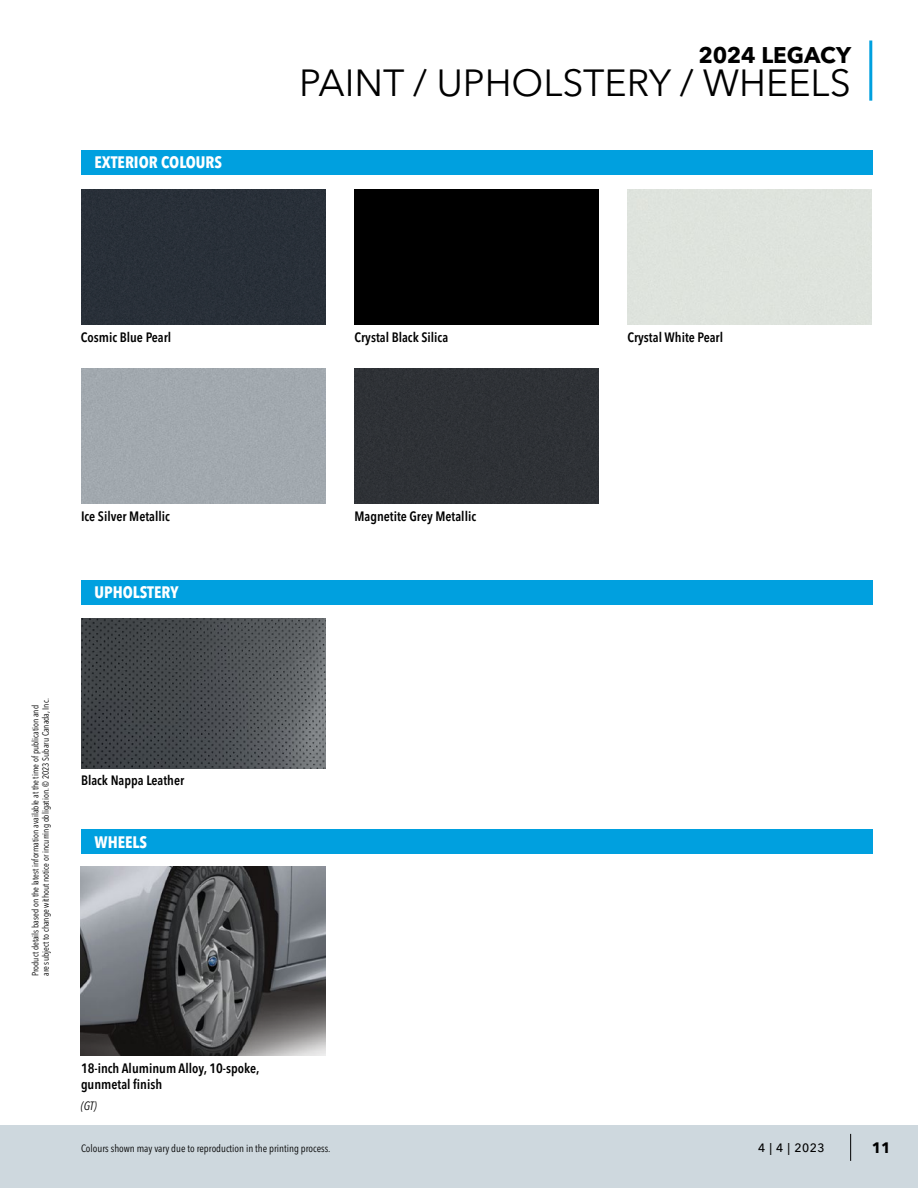
<style>
.page{position:relative;width:918px;height:1188px;background:#fff}
.page>*{position:absolute;margin:0;border:0;box-sizing:border-box;transform-origin:0 0}
.t1{font:37.5px "Avenir Next LT Pro";color:#000}
.t2{font:700 22.5px "Avenir Next LT Pro";letter-spacing:-.005em;color:#000}
.t3{font:700 condensed 16.5px "Avenir Next LT Pro";color:#fff}
.t4{font:700 15px "Avenir Next LT Pro";color:#000}
.t5{font:600 condensed 13.5px/16.2px "Avenir Next LT Pro";color:#000}
.t6{font:500 12px "Avenir Next LT Pro";color:#000}
.t7{font:italic condensed 12px "Avenir Next LT Pro";color:#000}
.t8{font:condensed 10.5px "Avenir Next LT Pro";color:#000}
.t9{font:condensed 9px/10.5px "Avenir Next LT Pro";color:#000}
</style>
<div class="page">
<div style="left:0;top:1125px;width:918px;height:63px;background:#ced8de"></div>
<svg style="left:850px;top:1134px;width:1px;height:27px"></svg>
<div style="left:354px;top:369px;width:245px;height:135px;background:#2e3136"></div>
<div style="left:354px;top:190px;width:245px;height:135px;background:#000"></div>
<div style="left:81px;top:369px;width:245px;height:135px;background:#a1a8ae"></div>
<div style="left:81px;top:190px;width:245px;height:135px;background:#293039"></div>
<img style="left:81px;top:866px;width:244px;height:189px">
<img style="left:81px;top:618px;width:244px;height:150px">
<hr style="left:869px;top:40px;width:3px;height:61px;background:#00a0df">
<div style="left:81px;top:150px;width:791px;height:24px;background:#00a0df"></div>
<div style="left:81px;top:580px;width:791px;height:24px;background:#00a0df"></div>
<div style="left:81px;top:829px;width:791px;height:25px;background:#00a0df"></div>
<h3 class="t3" style="left:94px;top:153px;width:129px">EXTERIOR COLOURS</h3>
<h2 class="t2" style="left:698px;top:42px;width:154px">2024 LEGACY</h2>
<h1 class="t1" style="left:299px;top:60px;width:553px">PAINT / UPHOLSTERY / WHEELS</h1>
<h3 class="t5" style="left:81px;top:329px;width:92px">Cosmic Blue Pearl</h3>
<h3 class="t5" style="left:627px;top:329px;width:97px">Crystal White Pearl</h3>
<h3 class="t5" style="left:354px;top:329px;width:95px">Crystal Black Silica</h3>
<h3 class="t5" style="left:81px;top:508px;width:90px">Ice Silver Metallic</h3>
<h3 class="t5" style="left:354px;top:508px;width:123px">Magnetite Grey Metallic</h3>
<h3 class="t3" style="left:94px;top:583px;width:86px">UPHOLSTERY</h3>
<p class="t9" style="left:30px;top:976px;width:279px;rotate:-90deg">Product details based on the latest information available at the time of publication and are subject to change without notice or incurring obligation. © 2023 Subaru Canada, Inc.</p>
<h3 class="t5" style="left:81px;top:772px;width:105px">Black Nappa Leather</h3>
<h3 class="t3" style="left:94px;top:832px;width:54px">WHEELS</h3>
<h3 class="t5" style="left:81px;top:1060px;width:180px">18-inch Aluminum Alloy, 10-spoke, gunmetal finish</h3>
<h3 class="t7" style="left:81px;top:1099px;width:17px">(GT)</h3>
<p class="t8" style="left:81px;top:1142px;width:251px">Colours shown may vary due to reproduction in the printing process.</p>
<h3 class="t6" style="left:758px;top:1141px;width:68px">4 | 4 | 2023</h3>
<h3 class="t4" style="left:872px;top:1139px;width:21px">11</h3>
</div>
